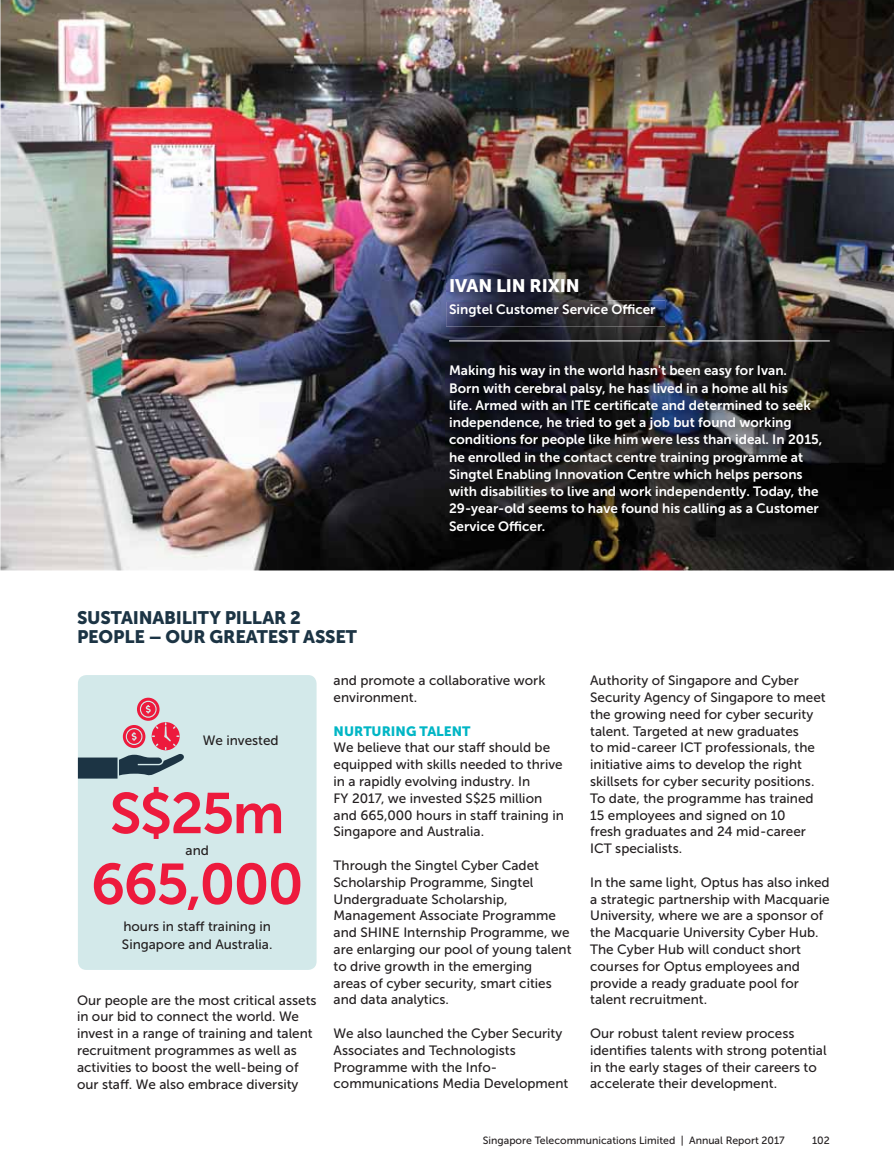
<style>
.page{position:relative;width:894px;height:1175px;background:#fff}
.page>*{position:absolute;margin:0;border:0;box-sizing:border-box;transform-origin:0 0}
.t1{font:57px/70.8px "Museo Sans 700";letter-spacing:-.03em;color:#ed1a3d;text-align:center}
.t2{font:18px/18.8px "Museo Sans 900";letter-spacing:-.01em;color:#1c3444}
.t3{font:18px "Museo Sans 900";letter-spacing:-.01em;color:#fff}
.t4{font:13.5px/16.8px "Museo Sans 500";color:#231f20}
.t5{font:13.5px/17.2px "Museo Sans 700";color:#fff}
.t6{font:13.5px "Museo Sans 900";color:#00b6c5}
.t7{font:10.5px "Museo Sans 500";color:#231f20}
</style>
<div class="page">
<div style="left:78px;top:675px;width:239px;height:294px;background:#d3e9ea;border-radius:9px"></div>
<svg style="left:78px;top:697px;width:106px;height:81px"></svg>
<img style="left:0;top:0;width:894px;height:570px">
<img style="left:446px;top:361px;width:385px;height:179px">
<img style="left:446px;top:300px;width:219px;height:26px">
<img style="left:447px;top:275px;width:141px;height:27px">
<hr style="left:449px;top:340px;width:381px;height:1px;background:#fff">
<h2 class="t3" style="left:449px;top:279px;width:132px">IVAN LIN RIXIN</h2>
<p class="t5" style="left:449px;top:302px;width:208px">Singtel Customer Service Officer</p>
<h2 class="t2" style="left:77px;top:610px;width:282px">SUSTAINABILITY PILLAR 2<br>PEOPLE – OUR GREATEST ASSET</h2>
<p class="t5" style="left:449px;top:363px;width:375px">Making his way in the world hasn't been easy for Ivan.<br>Born with cerebral palsy, he has lived in a home all his<br>life. Armed with an ITE certificate and determined to seek independence, he tried to get a job but found working conditions for people like him were less than ideal. In 2015, he enrolled in the contact centre training programme at Singtel Enabling Innovation Centre which helps persons with disabilities to live and work independently. Today, the 29-year-old seems to have found his calling as a Customer Service Officer.</p>
<p class="t4" style="left:203px;top:733px;width:77px">We invested</p>
<h1 class="t1" style="left:91px;top:784px;width:214px">S$25m<br>665,000</h1>
<p class="t4" style="left:122px;top:918px;width:152px;line-height:17.7px">hours in staff training in<br>Singapore and Australia.</p>
<p class="t4" style="left:186px;top:843px;width:25px">and</p>
<p class="t4" style="left:77px;top:992px;width:241px">Our people are the most critical assets in our bid to connect the world. We invest in a range of training and talent recruitment programmes as well as activities to boost the well-being of our staff. We also embrace diversity</p>
<p class="t4" style="left:334px;top:673px;width:213px">and promote a collaborative work environment.</p>
<p class="t6" style="left:334px;top:726px;width:138px">NURTURING TALENT</p>
<p class="t4" style="left:334px;top:740px;width:232px">We believe that our staff should be equipped with skills needed to thrive in a rapidly evolving industry. In<br>FY 2017, we invested S$25 million and 665,000 hours in staff training in Singapore and Australia.</p>
<p class="t4" style="left:334px;top:858px;width:239px">Through the Singtel Cyber Cadet<br>Scholarship Programme, Singtel<br>Undergraduate Scholarship,<br>Management Associate Programme and SHINE Internship Programme, we are enlarging our pool of young talent to drive growth in the emerging<br>areas of cyber security, smart cities and data analytics.</p>
<p class="t4" style="left:334px;top:1026px;width:236px">We also launched the Cyber Security<br>Associates and Technologists<br>Programme with the Info&shy;communications Media Development</p>
<p class="t4" style="left:590px;top:673px;width:237px">Authority of Singapore and Cyber Security Agency of Singapore to meet the growing need for cyber security talent. Targeted at new graduates<br>to mid-career ICT professionals, the initiative aims to develop the right skillsets for cyber security positions.<br>To date, the programme has trained 15 employees and signed on 10<br>fresh graduates and 24 mid-career ICT specialists.</p>
<p class="t4" style="left:590px;top:875px;width:241px">In the same light, Optus has also inked a strategic partnership with Macquarie University, where we are a sponsor of the Macquarie University Cyber Hub.<br>The Cyber Hub will conduct short courses for Optus employees and provide a ready graduate pool for talent recruitment.</p>
<p class="t4" style="left:590px;top:1026px;width:238px">Our robust talent review process identifies talents with strong potential in the early stages of their careers to accelerate their development.</p>
<p class="t7" style="left:483px;top:1136px;width:303px">Singapore Telecommunications Limited | Annual Report 2017</p>
<p class="t7" style="left:812px;top:1136px;width:19px">102</p>
</div>
